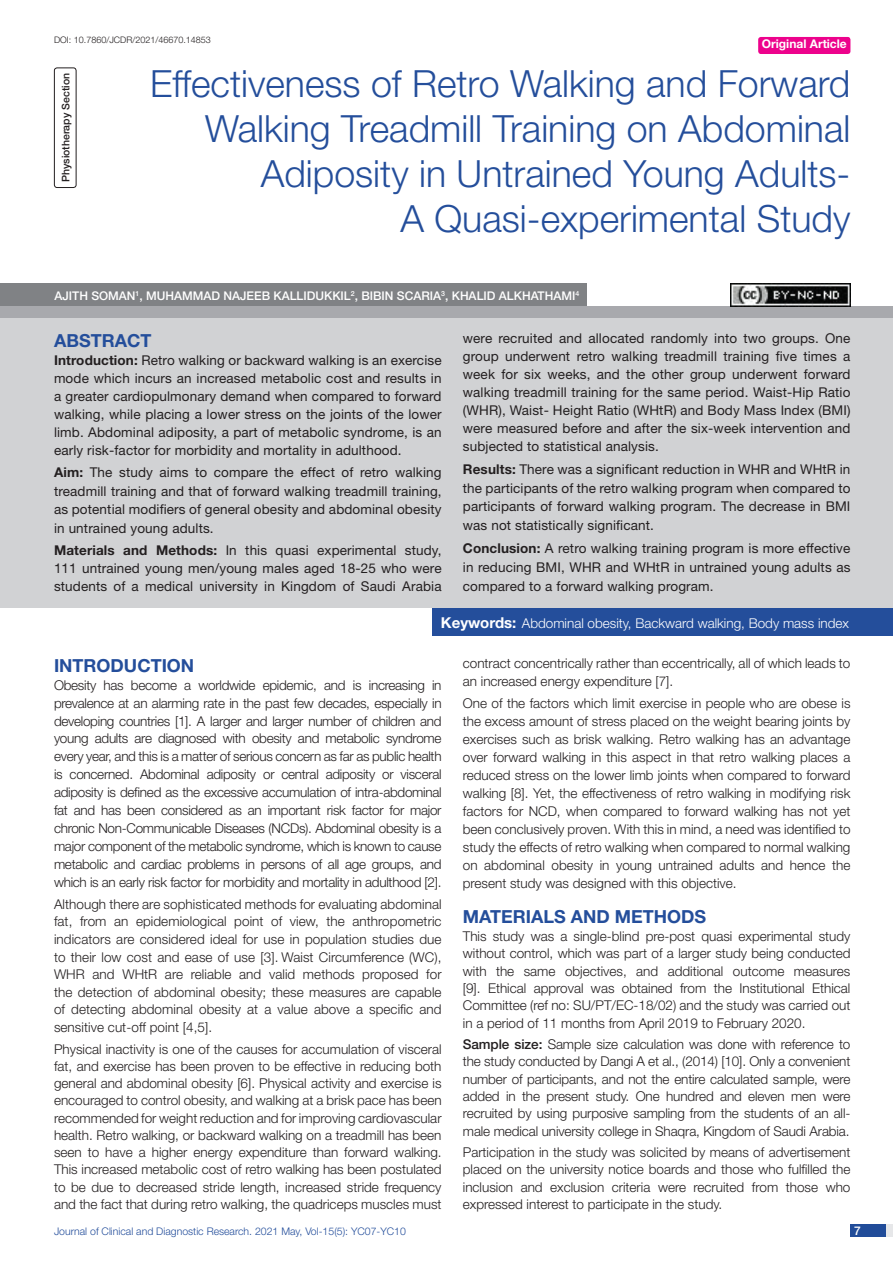
<style>
.page{position:relative;width:893px;height:1263px;background:#fff}
.page>*{position:absolute;margin:0;border:0;box-sizing:border-box;transform-origin:0 0}
.t1{font:300 37.5px/45px "Helvetica Neue";color:#244e9b;text-align:right}
.Heading{font:700 18px "Helvetica Neue";color:#244e9b}
.Abstract_head{font:700 18px "Helvetica Neue";color:#244e9b}
.Body_text{font:300 13.5px/18px "Helvetica Neue";color:#231f20;text-align:justify}
.Abstract_Text{font:13.5px/18px "Helvetica Neue";letter-spacing:.01em;color:#231f20;text-align:justify}
.Key_words{font:300 13.5px "Helvetica Neue";color:#fff}
.Author{font:500 12px "Helvetica Neue";color:#fff}
.t2{font:700 12px "Helvetica Neue";color:#fff}
.t3{font:300 10.5px "Helvetica Neue";color:#244e9b}
.section{font:500 10.5px "Helvetica Neue";color:#231f20}
.DOI{font:300 9px "Helvetica Neue";color:#231f20}
.s1{font-weight:700}
.s2{font-weight:700;font-size:15px}
.s3{font-weight:500}
</style>
<div class="page">
<div style="left:850px;top:1224px;width:43px;height:13px;background:#e6e7e9"></div>
<div style="left:850px;top:1224px;width:35px;height:13px;background:#214c99"></div>
<div style="left:758px;top:37px;width:92px;height:17px;background:#ed028c;border-radius:3px"></div>
<div style="left:54px;top:68px;width:22px;height:120px;border:1px solid #231f20;border-radius:3px"></div>
<div style="left:0;top:306px;width:893px;height:12px;background:#a8a9ad"></div>
<div style="left:0;top:284px;width:586px;height:22px;background:#808285"></div>
<div style="left:0;top:318px;width:893px;height:290px;background:#d1d2d4"></div>
<div style="left:433px;top:608px;width:460px;height:28px;background:#244e9b"></div>
<img style="left:730px;top:284px;width:120px;height:22px">
<p class="DOI" style="left:54px;top:35px;width:158px">DOI: 10.7860/JCDR/2021/46670.14853</p>
<p class="t2" style="left:762px;top:37px;width:87px">Original Article</p>
<p class="section" style="left:59px;top:182px;width:111px;rotate:-90deg">PHYSIOTHERAPY SECTION</p>
<p class="t1" style="left:150px;top:60px;width:702px">Effectiveness of Retro Walking and Forward Walking Treadmill Training on Abdominal Adiposity in Untrained Young Adults-<br>A Quasi-experimental Study</p>
<p class="Author" style="left:54px;top:288px;width:526px">AJITH SOMAN<sup>1</sup>, MUHAMMAD NAJEEB KALLIDUKKIL<sup>2</sup>, BIBIN SCARIA<sup>3</sup>, KHALID ALKHATHAMI<sup>4</sup></p>
<p class="Abstract_head" style="left:54px;top:329px;width:99px">ABSTRACT</p>
<p class="Abstract_Text" style="left:54px;top:351px;width:389px"><span class="s1">Introduction:</span> Retro walking or backward walking is an exercise mode which incurs an increased metabolic cost and results in a greater cardiopulmonary demand when compared to forward walking, while placing a lower stress on the joints of the lower limb. Abdominal adiposity, a part of metabolic syndrome, is an early risk-factor for morbidity and mortality in adulthood.</p>
<p class="Abstract_Text" style="left:54px;top:463px;width:389px;line-height:18.5px"><span class="s1">Aim:</span> The study aims to compare the effect of retro walking treadmill training and that of forward walking treadmill training, as potential modifiers of general obesity and abdominal obesity in untrained young adults.</p>
<p class="Abstract_Text" style="left:54px;top:541px;width:389px"><span class="s1">Materials and Methods:</span> In this quasi experimental study, 111 untrained young men/young males aged 18-25 who were students of a medical university in Kingdom of Saudi Arabia</p>
<p class="Abstract_Text" style="left:463px;top:329px;width:389px">were recruited and allocated randomly into two groups. One group underwent retro walking treadmill training five times a week for six weeks, and the other group underwent forward walking treadmill training for the same period. Waist-Hip Ratio (WHR), Waist- Height Ratio (WHtR) and Body Mass Index (BMI) were measured before and after the six-week intervention and subjected to statistical analysis.</p>
<p class="Abstract_Text" style="left:463px;top:460px;width:389px;line-height:18.6px"><span class="s1">Results:</span> There was a significant reduction in WHR and WHtR in the participants of the retro walking program when compared to participants of forward walking program. The decrease in BMI was not statistically significant.</p>
<p class="Abstract_Text" style="left:463px;top:538px;width:389px;line-height:19px"><span class="s1">Conclusion:</span> A retro walking training program is more effective in reducing BMI, WHR and WHtR in untrained young adults as compared to a forward walking program.</p>
<p class="Key_words" style="left:441px;top:615px;width:410px"><span class="s2">Keywords:</span> Abdominal obesity, Backward walking, Body mass index</p>
<p class="Heading" style="left:54px;top:654px;width:142px">INTRODUCTION</p>
<p class="Body_text" style="left:54px;top:676px;width:389px">Obesity has become a worldwide epidemic, and is increasing in prevalence at an alarming rate in the past few decades, especially in developing countries [1]. A larger and larger number of children and young adults are diagnosed with obesity and metabolic syndrome every year, and this is a matter of serious concern as far as public health is concerned. Abdominal adiposity or central adiposity or visceral adiposity is defined as the excessive accumulation of intra-abdominal fat and has been considered as an important risk factor for major chronic Non-Communicable Diseases (NCDs). Abdominal obesity is a major component of the metabolic syndrome, which is known to cause metabolic and cardiac problems in persons of all age groups, and which is an early risk factor for morbidity and mortality in adulthood [2].</p>
<p class="Body_text" style="left:54px;top:895px;width:389px;line-height:17.5px">Although there are sophisticated methods for evaluating abdominal fat, from an epidemiological point of view, the anthropometric indicators are considered ideal for use in population studies due to their low cost and ease of use [3]. Waist Circumference (WC), WHR and WHtR are reliable and valid methods proposed for the detection of abdominal obesity; these measures are capable of detecting abdominal obesity at a value above a specific and sensitive cut-off point [4,5].</p>
<p class="Body_text" style="left:54px;top:1040px;width:389px;line-height:17.2px">Physical inactivity is one of the causes for accumulation of visceral fat, and exercise has been proven to be effective in reducing both general and abdominal obesity [6]. Physical activity and exercise is encouraged to control obesity, and walking at a brisk pace has been recommended for weight reduction and for improving cardiovascular health. Retro walking, or backward walking on a treadmill has been seen to have a higher energy expenditure than forward walking.<br>This increased metabolic cost of retro walking has been postulated to be due to decreased stride length, increased stride frequency and the fact that during retro walking, the quadriceps muscles must</p>
<p class="Body_text" style="left:463px;top:654px;width:389px;line-height:17.2px">contract concentrically rather than eccentrically, all of which leads to an increased energy expenditure [7].</p>
<p class="Body_text" style="left:463px;top:694px;width:389px">One of the factors which limit exercise in people who are obese is the excess amount of stress placed on the weight bearing joints by exercises such as brisk walking. Retro walking has an advantage over forward walking in this aspect in that retro walking places a reduced stress on the lower limb joints when compared to forward walking [8]. Yet, the effectiveness of retro walking in modifying risk factors for NCD, when compared to forward walking has not yet been conclusively proven. With this in mind, a need was identified to study the effects of retro walking when compared to normal walking on abdominal obesity in young untrained adults and hence the present study was designed with this objective.</p>
<p class="Heading" style="left:463px;top:906px;width:245px">MATERIALS AND METHODS</p>
<p class="Body_text" style="left:463px;top:927px;width:389px;line-height:17.4px">This study was a single-blind pre-post quasi experimental study without control, which was part of a larger study being conducted with the same objectives, and additional outcome measures [9]. Ethical approval was obtained from the Institutional Ethical Committee (ref no: SU/PT/EC-18/02) and the study was carried out in a period of 11 months from April 2019 to February 2020.</p>
<p class="Body_text" style="left:463px;top:1035px;width:389px;line-height:17.2px"><span class="s3">SAMPLE SIZE:</span> Sample size calculation was done with reference to the study conducted by Dangi A et al., (2014) [10]. Only a convenient number of participants, and not the entire calculated sample, were added in the present study. One hundred and eleven men were recruited by using purposive sampling from the students of an all&shy;male medical university college in Shaqra, Kingdom of Saudi Arabia.</p>
<p class="Body_text" style="left:463px;top:1143px;width:389px;line-height:17.2px">Participation in the study was solicited by means of advertisement placed on the university notice boards and those who fulfilled the inclusion and exclusion criteria were recruited from those who expressed interest to participate in the study.</p>
<p class="t3" style="left:54px;top:1225px;width:353px">Journal of Clinical and Diagnostic Research. 2021 May, Vol-15(5): YC07-YC10</p>
<p class="Author" style="left:854px;top:1223px;width:8px">7</p>
</div>
